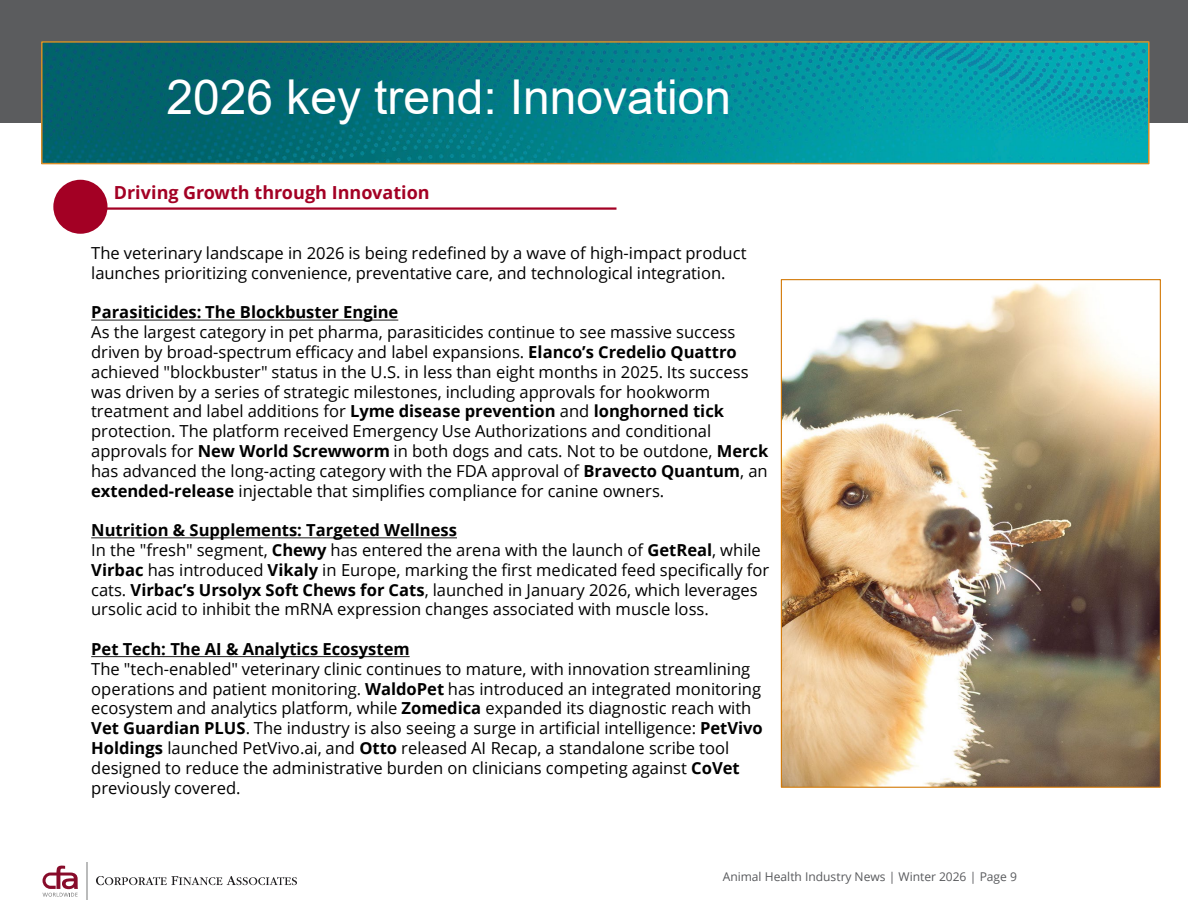
<style>
.page{position:relative;width:1188px;height:918px;background:#fff}
.page>*{position:absolute;margin:0;border:0;box-sizing:border-box;transform-origin:0 0}
.t1{font:48px "Arial";color:#fff}
.t2{font:700 18px "Open Sans";color:#a30024}
.t3{font:16.5px/19.8px "Open Sans";color:#000}
.t4{font:700 16.5px "Open Sans";color:#000}
.t5{font:12px "Open Sans";color:#595a5d}
.s1{font-weight:700}
</style>
<div class="page">
<div style="left:0;top:0;width:1188px;height:122px;background:#5b5c5e"></div>
<img style="left:44px;top:44px;width:1103px;height:117px">
<div style="left:41px;top:41px;width:1109px;height:123px;border:2px solid #d98d27"></div>
<hr style="left:86px;top:862px;width:2px;height:38px;background:#babbbb">
<svg style="left:96px;top:876px;width:201px;height:9px"></svg>
<svg style="left:43px;top:865px;width:35px;height:32px"></svg>
<div style="left:53px;top:180px;width:55px;height:54px;background:#a30024;border-radius:50%"></div>
<hr style="left:101px;top:207px;width:515px;height:3px;background:#a30024">
<svg style="left:91px;top:320px;width:307px;height:1px"></svg>
<svg style="left:91px;top:537px;width:366px;height:1px"></svg>
<svg style="left:91px;top:656px;width:319px;height:1px"></svg>
<img style="left:783px;top:283px;width:376px;height:503px">
<p class="t1" style="left:166px;top:64px;width:566px">2026 key trend: Innovation</p>
<p class="t2" style="left:114px;top:180px;width:317px">Driving Growth through Innovation</p>
<p class="t3" style="left:91px;top:243px;width:657px">The veterinary landscape in 2026 is being redefined by a wave of high-impact product launches prioritizing convenience, preventative care, and technological integration.</p>
<p class="t4" style="left:91px;top:301px;width:309px">Parasiticides: The Blockbuster Engine</p>
<p class="t3" style="left:91px;top:322px;width:679px">As the largest category in pet pharma, parasiticides continue to see massive success driven by broad-spectrum efficacy and label expansions. <span class="s1">Elanco’s Credelio Quattro </span>achieved "blockbuster" status in the U.S. in less than eight months in 2025. Its success was driven by a series of strategic milestones, including approvals for hookworm treatment and label additions for <span class="s1">Lyme disease prevention</span> and <span class="s1">longhorned tick </span>protection. The platform received Emergency Use Authorizations and conditional approvals for <span class="s1">New World Screwworm</span> in both dogs and cats. Not to be outdone, <span class="s1">Merck </span>has advanced the long-acting category with the FDA approval of <span class="s1">Bravecto Quantum</span>, an <span class="s1">extended-release</span> injectable that simplifies compliance for canine owners.</p>
<p class="t4" style="left:91px;top:519px;width:367px">Nutrition &amp; Supplements: Targeted Wellness</p>
<p class="t3" style="left:91px;top:540px;width:679px">In the "fresh" segment, <span class="s1">Chewy</span> has entered the arena with the launch of <span class="s1">GetReal</span>, while <span class="s1">Virbac</span> has introduced <span class="s1">Vikaly</span> in Europe, marking the first medicated feed specifically for cats. <span class="s1">Virbac’s Ursolyx Soft Chews for Cats</span>, launched in January 2026, which leverages ursolic acid to inhibit the mRNA expression changes associated with muscle loss.</p>
<p class="t4" style="left:91px;top:637px;width:320px">Pet Tech: The AI &amp; Analytics Ecosystem</p>
<p class="t3" style="left:91px;top:658px;width:673px">The "tech-enabled" veterinary clinic continues to mature, with innovation streamlining operations and patient monitoring. <span class="s1">WaldoPet</span> has introduced an integrated monitoring ecosystem and analytics platform, while <span class="s1">Zomedica</span> expanded its diagnostic reach with <span class="s1">Vet Guardian PLUS</span>. The industry is also seeing a surge in artificial intelligence: <span class="s1">PetVivo Holdings</span> launched PetVivo.ai, and <span class="s1">Otto</span> released AI Recap, a standalone scribe tool designed to reduce the administrative burden on clinicians competing against <span class="s1">CoVet </span>previously covered.</p>
<p class="t5" style="left:723px;top:869px;width:296px">Animal Health Industry News | Winter 2026 | Page 9</p>
</div>
